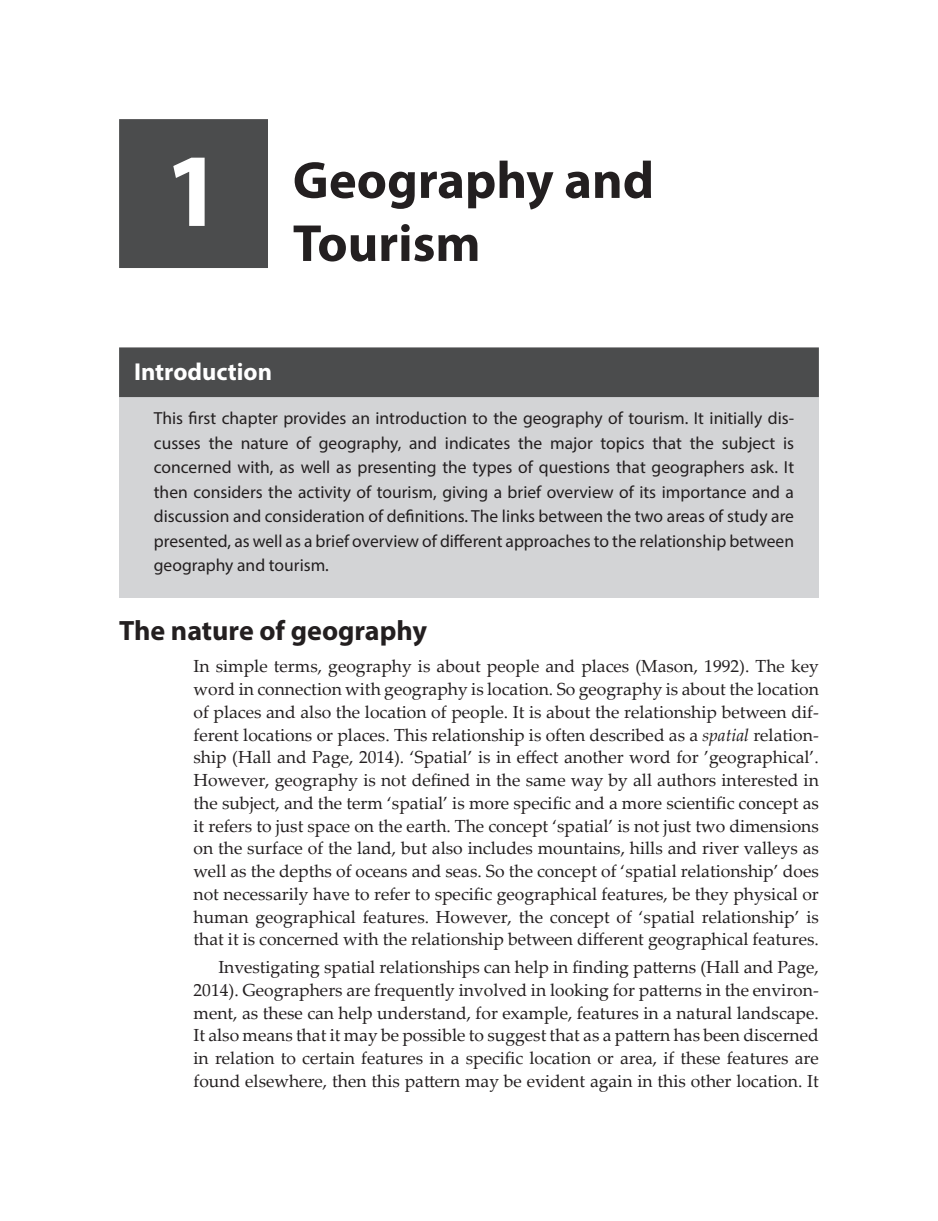
<style>
.page{position:relative;width:938px;height:1221px;background:#fff}
.page>*{position:absolute;margin:0;border:0;box-sizing:border-box;transform-origin:0 0}
.t1{font:700 52.5px/63px "Myriad Pro";color:#231f20}
.t2{font:700 28px "Myriad Pro";color:#231f20}
.t3{font:700 24.5px "Myriad Pro";color:#fff}
.t4{font:17.5px/22.8px "Palatino Linotype";color:#231f20;text-align:justify}
.t5{font:17.5px/24.5px "Myriad Pro";color:#231f20;text-align:justify}
.s1{font-size:105px;color:#fff}
.s2{font-style:italic}
</style>
<div class="page">
<div style="left:119px;top:380px;width:700px;height:218px;background:#d3d4d6"></div>
<div style="left:119px;top:347px;width:700px;height:50px;background:#4b4c4d;border:2px solid #4b4c4d"></div>
<div style="left:119px;top:119px;width:149px;height:149px;background:#4b4c4d;border:2px solid #4b4c4d"></div>
<h1 class="t1" style="left:293px;top:147px;width:363px;text-indent:-128px"><span class="s1">1</span> Geography and<br>Tourism</h1>
<h3 class="t3" style="left:134px;top:355px;width:140px">Introduction</h3>
<p class="t5" style="left:154px;top:405px;width:641px">This first chapter provides an introduction to the geography of tourism. It initially dis&shy;cusses the nature of geography, and indicates the major topics that the subject is concerned with, as well as presenting the types of questions that geographers ask. It then considers the activity of tourism, giving a brief overview of its importance and a discussion and consideration of definitions. The links between the two areas of study are presented, as well as a brief overview of different approaches to the relationship between geography and tourism.</p>
<h2 class="t2" style="left:119px;top:611px;width:309px">The nature of geography</h2>
<p class="t4" style="left:193px;top:654px;width:627px">In simple terms, geography is about people and places (Mason, 1992). The key word in connection with geography is location. So geography is about the location of places and also the location of people. It is about the relationship between dif&shy;ferent locations or places. This relationship is often described as a <span class="s2">spatial</span> relation&shy;ship (Hall and Page, 2014). ‘Spatial’ is in effect another word for ’geographical’.<br>However, geography is not defined in the same way by all authors interested in the subject, and the term ‘spatial’ is more specific and a more scientific concept as it refers to just space on the earth. The concept ‘spatial’ is not just two dimensions on the surface of the land, but also includes mountains, hills and river valleys as well as the depths of oceans and seas. So the concept of ‘spatial relationship’ does not necessarily have to refer to specific geographical features, be they physical or human geographical features. However, the concept of ‘spatial relationship’ is that it is concerned with the relationship between different geographical features.</p>
<p class="t4" style="left:193px;top:955px;width:627px;text-indent:25px">Investigating spatial relationships can help in finding patterns (Hall and Page, 2014). Geographers are frequently involved in looking for patterns in the environ&shy;ment, as these can help understand, for example, features in a natural landscape.<br>It also means that it may be possible to suggest that as a pattern has been discerned in relation to certain features in a specific location or area, if these features are found elsewhere, then this pattern may be evident again in this other location. It</p>
</div>
